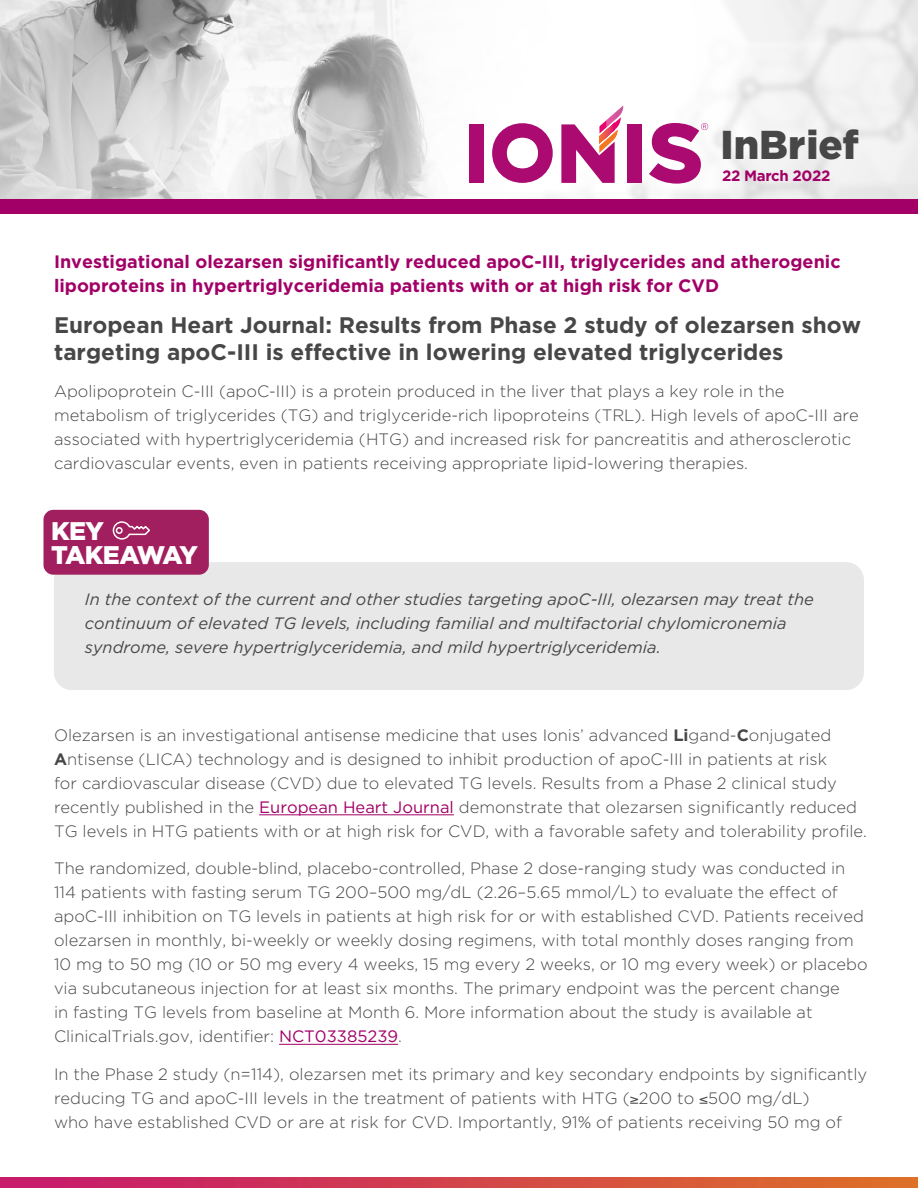
<style>
.page{position:relative;width:918px;height:1188px;background:#fff}
.page>*{position:absolute;margin:0;border:0;box-sizing:border-box;transform-origin:0 0}
.t1{font:900 40.35px "Gotham";color:#474747}
.bold_2{font:900 25.5px/24px "Gotham";letter-spacing:-.02em;color:#fff}
.bold_1{font:700 22.5px/27px "Gotham";color:#474747}
.bold_1-2{font:700 18px/24px "Gotham";color:#a20067}
.main{font:300 16.5px/24px "Gotham";color:#474747}
.Key_takeaways{font:italic 16.5px/24px "Gotham";color:#474747}
.main-2{font:700 15px "Gotham";letter-spacing:-.025em;color:#a20067}
.s1{font-weight:700}
.s2{font-weight:400;color:#a20067}
</style>
<div class="page">
<div style="left:54px;top:562px;width:810px;height:128px;background:#e8e8e8;border-radius:18px"></div>
<div style="left:43px;top:510px;width:166px;height:65px;background:#a11f5e;border-radius:10px"></div>
<svg style="left:112px;top:521px;width:38px;height:19px"></svg>
<hr style="left:259px;top:815px;width:195px;height:1px;background:#a20067">
<hr style="left:279px;top:1044px;width:119px;height:1px;background:#a20067">
<svg style="left:0;top:1177px;width:918px;height:11px;background:#d2434a"></svg>
<img style="left:0;top:0;width:918px;height:199px">
<div style="left:0;top:199px;width:918px;height:15px;background:#a20067"></div>
<div style="left:469px;top:124px;width:14px;height:59px;background:#ab0b71"></div>
<svg style="left:492px;top:123px;width:61px;height:60px"></svg>
<svg style="left:561px;top:105px;width:63px;height:78px"></svg>
<div style="left:627px;top:124px;width:14px;height:59px;background:#ab0b71"></div>
<svg style="left:649px;top:123px;width:59px;height:61px"></svg>
<h1 class="t1" style="left:721px;top:122px;width:140px">InBrief</h1>
<p class="main-2" style="left:722px;top:167px;width:110px">22 March 2022</p>
<p class="bold_1-2" style="left:54px;top:249px;width:788px">Investigational olezarsen significantly reduced apoC-III, triglycerides and atherogenic lipoproteins in hypertriglyceridemia patients with or at high risk for CVD</p>
<p class="bold_1" style="left:54px;top:311px;width:809px">European Heart Journal: Results from Phase 2 study of olezarsen show targeting apoC-III is effective in lowering elevated triglycerides</p>
<p class="main" style="left:54px;top:379px;width:806px">Apolipoprotein C-III (apoC-III) is a protein produced in the liver that plays a key role in the metabolism of triglycerides (TG) and triglyceride-rich lipoproteins (TRL). High levels of apoC-III are associated with hypertriglyceridemia (HTG) and increased risk for pancreatitis and atherosclerotic cardiovascular events, even in patients receiving appropriate lipid-lowering therapies.</p>
<p class="bold_2" style="left:51px;top:518px;width:148px">KEY<br>TAKEAWAY</p>
<p class="Key_takeaways" style="left:85px;top:587px;width:730px">In the context of the current and other studies targeting apoC-III, olezarsen may treat the continuum of elevated TG levels, including familial and multifactorial chylomicronemia syndrome, severe hypertriglyceridemia, and mild hypertriglyceridemia.</p>
<p class="main" style="left:54px;top:723px;width:815px">Olezarsen is an investigational antisense medicine that uses Ionis’ advanced <span class="s1">Li</span>gand-<span class="s1">C</span>onjugated <span class="s1">A</span>ntisense (LICA) technology and is designed to inhibit production of apoC-III in patients at risk<br>for cardiovascular disease (CVD) due to elevated TG levels. Results from a Phase 2 clinical study recently published in the <span class="s2">European Heart Journal</span> demonstrate that olezarsen significantly reduced TG levels in HTG patients with or at high risk for CVD, with a favorable safety and tolerability profile.</p>
<p class="main" style="left:54px;top:856px;width:815px">The randomized, double-blind, placebo-controlled, Phase 2 dose-ranging study was conducted in 114 patients with fasting serum TG 200–500 mg/dL (2.26–5.65 mmol/L) to evaluate the effect of apoC-III inhibition on TG levels in patients at high risk for or with established CVD. Patients received olezarsen in monthly, bi-weekly or weekly dosing regimens, with total monthly doses ranging from 10 mg to 50 mg (10 or 50 mg every 4 weeks, 15 mg every 2 weeks, or 10 mg every week) or placebo via subcutaneous injection for at least six months. The primary endpoint was the percent change<br>in fasting TG levels from baseline at Month 6. More information about the study is available at ClinicalTrials.gov, identifier: <span class="s2">NCT03385239</span>.</p>
<p class="main" style="left:54px;top:1062px;width:815px">In the Phase 2 study (n=114), olezarsen met its primary and key secondary endpoints by significantly reducing TG and apoC-III levels in the treatment of patients with HTG (≥200 to ≤500 mg/dL)<br>who have established CVD or are at risk for CVD. Importantly, 91% of patients receiving 50 mg of</p>
</div>
